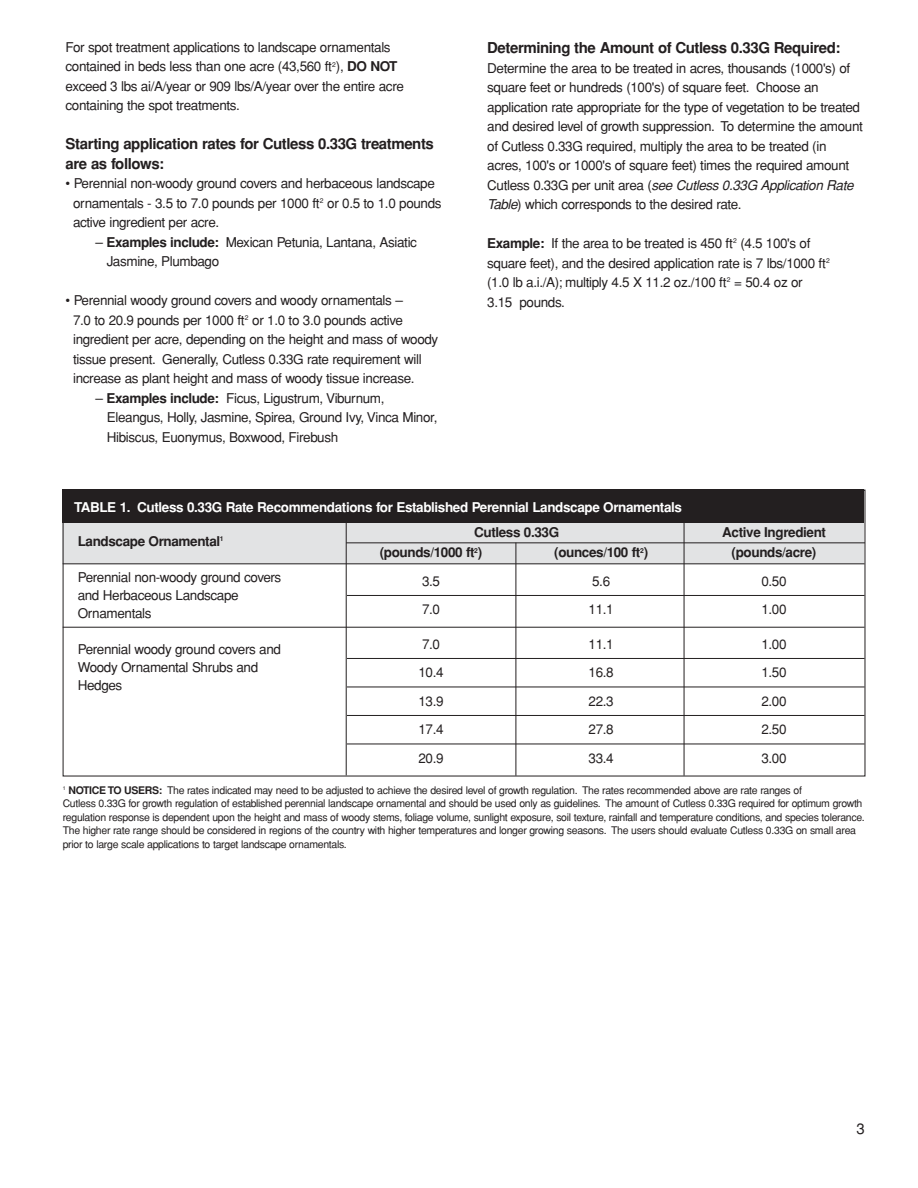
<style>
.page{position:relative;width:918px;height:1188px;background:#fff}
.page>*{position:absolute;margin:0;border:0;box-sizing:border-box;transform-origin:0 0}
.t1{font:700 15px/19.5px "Helvetica";letter-spacing:-.03em;color:#231f20}
.t2{font:15px "Helvetica";color:#231f20}
.t3{font:13.5px/19.5px "Helvetica";letter-spacing:-.03em;color:#231f20}
.t4{font:700 13.5px/28.5px "Helvetica";letter-spacing:-.03em;color:#231f20;text-align:center}
.t5{font:700 13.5px "Helvetica";letter-spacing:-.03em;color:#fff}
.t6{font:10.5px/13.5px "Helvetica";letter-spacing:-.03em;color:#231f20}
.s1{font-weight:700}
.s2{font-style:italic}
.s3{font-weight:400}
</style>
<div class="page">
<div style="left:63px;top:523px;width:801px;height:41px;background:#e2e3e4"></div>
<div style="left:63px;top:490px;width:801px;height:33px;background:#231f20"></div>
<hr style="left:63px;top:563px;width:802px;height:1px;background:#231f20">
<hr style="left:346px;top:542px;width:519px;height:1px;background:#231f20">
<hr style="left:63px;top:627px;width:802px;height:1px;background:#231f20">
<hr style="left:516px;top:543px;width:1px;height:233px;background:#231f20">
<hr style="left:346px;top:522px;width:1px;height:253px;background:#231f20">
<hr style="left:684px;top:522px;width:1px;height:254px;background:#231f20">
<hr style="left:347px;top:595px;width:518px;height:1px;background:#231f20">
<hr style="left:347px;top:658px;width:518px;height:1px;background:#231f20">
<hr style="left:347px;top:687px;width:518px;height:1px;background:#231f20">
<hr style="left:347px;top:744px;width:518px;height:1px;background:#231f20">
<hr style="left:347px;top:715px;width:518px;height:1px;background:#231f20">
<p class="t3" style="left:66px;top:39px;width:340px">For spot treatment applications to landscape ornamentals contained in beds less than one acre (43,560 ft<sup>2</sup>), <span class="s1">DO NOT </span>exceed 3 lbs ai/A/year or 909 lbs/A/year over the entire acre containing the spot treatments.</p>
<p class="t1" style="left:66px;top:136px;width:370px">Starting application rates for Cutless 0.33G treatments are as follows:</p>
<p class="t3" style="left:73px;top:175px;width:370px;text-indent:-8px">• Perennial non-woody ground covers and herbaceous landscape ornamentals - 3.5 to 7.0 pounds per 1000 ft<sup>2</sup> or 0.5 to 1.0 pounds active ingredient per acre.</p>
<p class="t3" style="left:107px;top:234px;width:312px;text-indent:-11px">– <span class="s1">Examples include:</span> Mexican Petunia, Lantana, Asiatic<br>Jasmine, Plumbago</p>
<p class="t3" style="left:73px;top:292px;width:367px;text-indent:-7px">• Perennial woody ground covers and woody ornamentals –<br>7.0 to 20.9 pounds per 1000 ft<sup>2</sup> or 1.0 to 3.0 pounds active ingredient per acre, depending on the height and mass of woody tissue present. Generally, Cutless 0.33G rate requirement will increase as plant height and mass of woody tissue increase.</p>
<p class="t3" style="left:107px;top:390px;width:332px;text-indent:-11px">– <span class="s1">Examples include:</span> Ficus, Ligustrum, Viburnum,<br>Eleangus, Holly, Jasmine, Spirea, Ground Ivy, Vinca Minor,<br>Hibiscus, Euonymus, Boxwood, Firebush</p>
<p class="t1" style="left:487px;top:39px;width:355px">Determining the Amount of Cutless 0.33G Required:</p>
<p class="t3" style="left:487px;top:59px;width:377px">Determine the area to be treated in acres, thousands (1000's) of square feet or hundreds (100's) of square feet. Choose an application rate appropriate for the type of vegetation to be treated and desired level of growth suppression. To determine the amount of Cutless 0.33G required, multiply the area to be treated (in acres, 100's or 1000's of square feet) times the required amount<br>C u t l e s s 0 . 3 3 G p e r u n i t a r e a ( <span class="s2">see Cutless 0.33G Application Rate Table</span>) which corresponds to the desired rate.</p>
<p class="t3" style="left:487px;top:235px;width:344px"><span class="s1">Example:</span> If the area to be treated is 450 ft<sup>2</sup> (4.5 100's of square feet), and the desired application rate is 7 lbs/1000 ft<sup>2 </sup>(1.0 lb a.i./A); multiply 4.5 X 11.2 oz./100 ft<sup>2</sup> = 50.4 oz or 3.15 pounds.</p>
<p class="t5" style="left:74px;top:502px;width:610px">TABLE 1. Cutless 0.33G Rate Recommendations for Established Perennial Landscape Ornamentals</p>
<p class="t4" style="left:380px;top:540px;width:104px">(pounds/1000 ft<sup>2</sup>)<br><span class="s3">3.5<br>7.0</span></p>
<p class="t3" style="left:418px;top:631px;width:27px;line-height:28.5px">7.0<br>10.4<br>13.9<br>17.4<br>20.9</p>
<p class="t4" style="left:474px;top:520px;width:87px">Cutless 0.33G</p>
<p class="t4" style="left:78px;top:528px;width:147px">Landscape Ornamental<sup>1</sup></p>
<p class="t3" style="left:78px;top:570px;width:205px;line-height:18px">Perennial non-woody ground covers and Herbaceous Landscape<br>Ornamentals</p>
<p class="t3" style="left:78px;top:642px;width:205px;line-height:18px">Perennial woody ground covers and<br>Woody Ornamental Shrubs and<br>Hedges</p>
<p class="t4" style="left:554px;top:540px;width:95px">(ounces/100 ft<sup>2</sup>)<br><span class="s3">5.6<br>11.1</span></p>
<p class="t3" style="left:589px;top:631px;width:27px;line-height:28.5px;text-align:justify">11.1<br>16.8<br>22.3<br>27.8<br>33.4</p>
<p class="t4" style="left:722px;top:520px;width:105px">Active Ingredient</p>
<p class="t4" style="left:732px;top:540px;width:86px">(pounds/acre)</p>
<p class="t3" style="left:761px;top:568px;width:27px;line-height:28.5px">0.50<br>1.00</p>
<p class="t3" style="left:761px;top:631px;width:27px;line-height:28.5px;text-align:justify">1.00<br>1.50<br>2.00<br>2.50<br>3.00</p>
<p class="t6" style="left:63px;top:784px;width:804px"><sup>1</sup> <span class="s1">NOTICE TO USERS:</span> The rates indicated may need to be adjusted to achieve the desired level of growth regulation. The rates recommended above are rate ranges of<br>Cutless 0.33G for growth regulation of established perennial landscape ornamental and should be used only as guidelines. The amount of Cutless 0.33G required for optimum growth regulation response is dependent upon the height and mass of woody stems, foliage volume, sunlight exposure, soil texture, rainfall and temperature conditions, and species tolerance.<br>The higher rate range should be considered in regions of the country with higher temperatures and longer growing seasons. The users should evaluate Cutless 0.33G on small area prior to large scale applications to target landscape ornamentals.</p>
<p class="t2" style="left:857px;top:1123px;width:10px">3</p>
</div>
